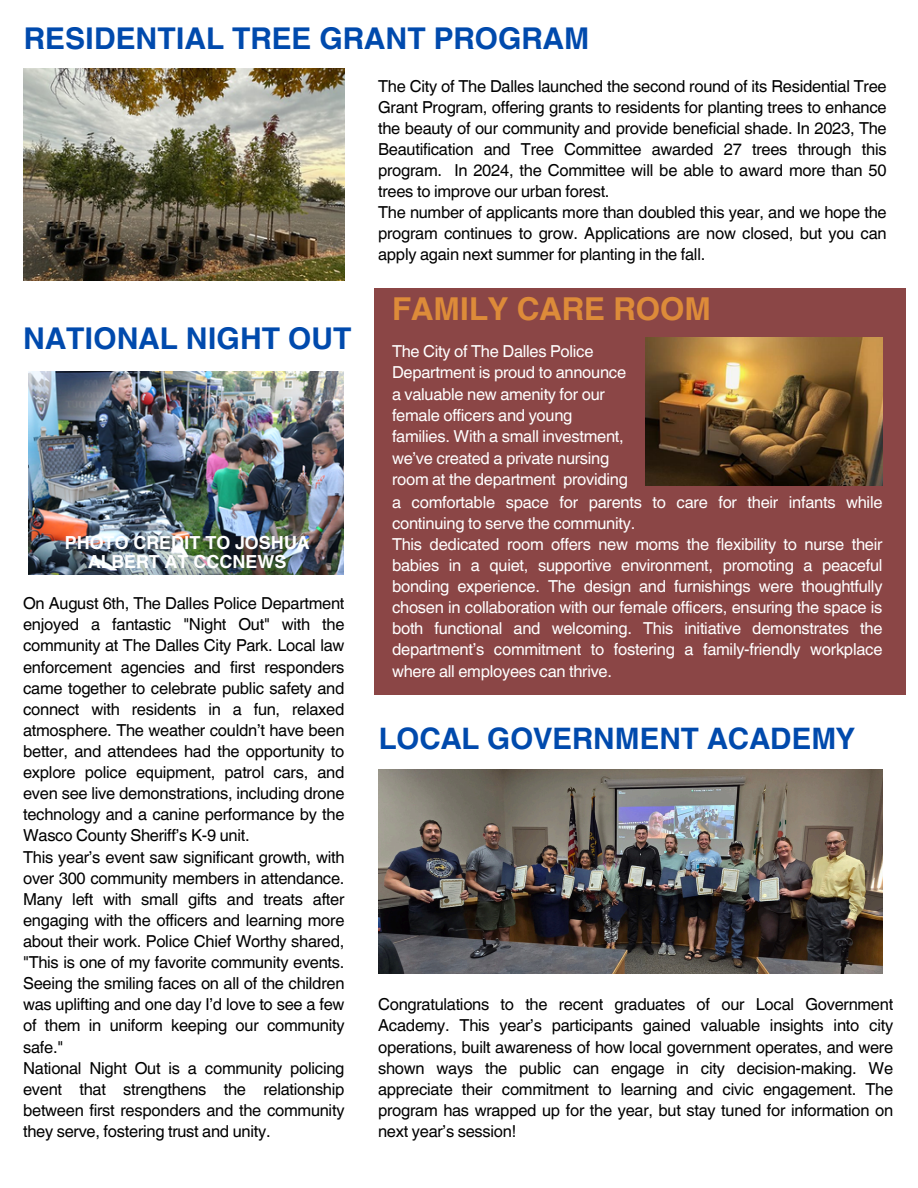
<style>
.page{position:relative;width:918px;height:1188px;background:#fff}
.page>*{position:absolute;margin:0;border:0;box-sizing:border-box;transform-origin:0 0}
.t1{font:700 31.5px "Helvetica World";color:#dd8b39}
.t2{font:700 30px "Helvetica World";color:#004aad}
.t3{font:700 29.55px "Helvetica World";color:#004aad}
.t4{font:700 18px/19.2px "Helvetica World";color:#fff;text-align:center}
.t5{font:16.5px/21.1px "Helvetica World";letter-spacing:-.015em;color:#000;text-align:justify}
.t6{font:16.5px/21.1px "Helvetica World";letter-spacing:-.015em;color:#fff}
</style>
<div class="page">
<div style="left:374px;top:288px;width:531px;height:406px;background:#8b4646"></div>
<img style="left:29px;top:371px;width:315px;height:204px">
<img style="left:645px;top:337px;width:238px;height:149px">
<img style="left:24px;top:69px;width:321px;height:211px">
<img style="left:378px;top:769px;width:504px;height:205px">
<p class="t2" style="left:24px;top:14px;width:567px">RESIDENTIAL TREE GRANT PROGRAM</p>
<p class="t2" style="left:23px;top:314px;width:330px">NATIONAL NIGHT OUT</p>
<p class="t4" style="left:65px;top:531px;width:246px">PHOTO CREDIT TO JOSHUA<br>ALBERT AT CCCNEWS</p>
<h2 class="t5" style="left:23px;top:593px;width:323px">On August 6th, The Dalles Police Department enjoyed a fantastic "Night Out" with the community at The Dalles City Park. Local law enforcement agencies and first responders came together to celebrate public safety and connect with residents in a fun, relaxed atmosphere. The weather couldn’t have been better, and attendees had the opportunity to explore police equipment, patrol cars, and even see live demonstrations, including drone technology and a canine performance by the Wasco County Sheriff’s K-9 unit.</h2>
<p class="t5" style="left:23px;top:846px;width:323px">This year’s event saw significant growth, with over 300 community members in attendance.<br>Many left with small gifts and treats after engaging with the officers and learning more about their work. Police Chief Worthy shared, "This is one of my favorite community events.<br>Seeing the smiling faces on all of the children was uplifting and one day I’d love to see a few of them in uniform keeping our community safe."</p>
<p class="t5" style="left:23px;top:1057px;width:323px">National Night Out is a community policing event that strengthens the relationship between first responders and the community they serve, fostering trust and unity.</p>
<p class="t5" style="left:378px;top:75px;width:510px">The City of The Dalles launched the second round of its Residential Tree Grant Program, offering grants to residents for planting trees to enhance the beauty of our community and provide beneficial shade. In 2023, The Beautification and Tree Committee awarded 27 trees through this program. In 2024, the Committee will be able to award more than 50 trees to improve our urban forest.</p>
<h1 class="t5" style="left:378px;top:202px;width:510px">The number of applicants more than doubled this year, and we hope the program continues to grow. Applications are now closed, but you can apply again next summer for planting in the fall.</h1>
<p class="t1" style="left:392px;top:283px;width:321px">FAMILY CARE ROOM</p>
<p class="t6" style="left:392px;top:341px;width:237px">The City of The Dalles Police<br>Department is proud to announce a valuable new amenity for our female officers and young families. With a small investment, we’ve created a private nursing room at the department providing</p>
<h1 class="t6" style="left:392px;top:491px;width:492px">a comfortable space for parents to care for their infants while continuing to serve the community.</h1>
<p class="t6" style="left:392px;top:534px;width:492px;text-align:justify">This dedicated room offers new moms the flexibility to nurse their babies in a quiet, supportive environment, promoting a peaceful bonding experience. The design and furnishings were thoughtfully chosen in collaboration with our female officers, ensuring the space is both functional and welcoming. This initiative demonstrates the department’s commitment to fostering a family-friendly workplace where all employees can thrive.</p>
<h1 class="t3" style="left:379px;top:714px;width:478px">LOCAL GOVERNMENT ACADEMY</h1>
<p class="t5" style="left:378px;top:994px;width:517px">Congratulations to the recent graduates of our Local Government Academy. This year’s participants gained valuable insights into city operations, built awareness of how local government operates, and were shown ways the public can engage in city decision-making. We appreciate their commitment to learning and civic engagement. The program has wrapped up for the year, but stay tuned for information on next year’s session!</p>
</div>
